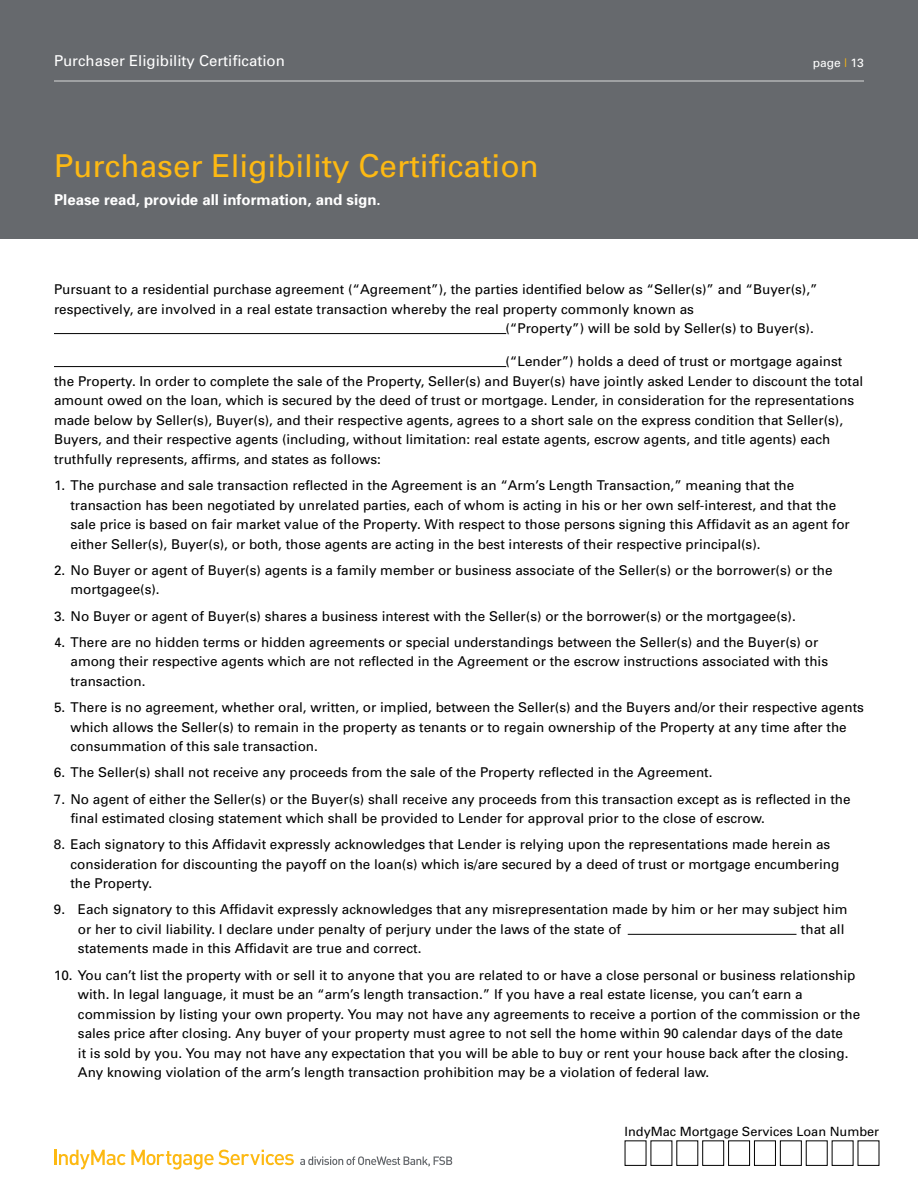
<style>
.page{position:relative;width:918px;height:1188px;background:#fff}
.page>*{position:absolute;margin:0;border:0;box-sizing:border-box;transform-origin:0 0}
.t1{font:31.5px "Univers";color:#fdb913}
.t2{font:700 15px "Univers";color:#fff}
.t3{font:15px "Univers";color:#fff}
.t4{font:13.5px/19.5px "Univers";color:#000}
.t5{font:12.75px "Univers";color:#000}
.t6{font:12px "Univers";color:#fff}
.s1{color:#fdb913}
</style>
<div class="page">
<svg style="left:300px;top:1156px;width:152px;height:11px"></svg>
<svg style="left:54px;top:1150px;width:240px;height:20px"></svg>
<div style="left:703px;top:1141px;width:21px;height:25px;border:1px solid #000"></div>
<div style="left:728px;top:1141px;width:22px;height:25px;border:1px solid #000"></div>
<div style="left:754px;top:1141px;width:22px;height:25px;border:1px solid #000"></div>
<div style="left:780px;top:1141px;width:22px;height:25px;border:1px solid #000"></div>
<hr style="left:54px;top:333px;width:452px;height:1px;background:#000">
<hr style="left:54px;top:366px;width:452px;height:1px;background:#000">
<hr style="left:628px;top:934px;width:168px;height:1px;background:#000">
<div style="left:0;top:0;width:918px;height:238px;background:#66696d"></div>
<hr style="left:54px;top:80px;width:810px;height:2px;background:#b3b4b6">
<p class="t3" style="left:54px;top:51px;width:232px">Purchaser Eligibility Certification</p>
<p class="t6" style="left:813px;top:55px;width:53px">page <span class="s1">|</span> 13</p>
<h1 class="t1" style="left:54px;top:147px;width:486px">Purchaser Eligibility Certification</h1>
<p class="t2" style="left:54px;top:190px;width:328px">Please read, provide all information, and sign.</p>
<p class="t4" style="left:54px;top:280px;width:765px">Pursuant to a residential purchase agreement (“Agreement”), the parties identified below as “Seller(s)” and “Buyer(s),”</p>
<p class="t4" style="left:54px;top:299px;width:641px">respectively, are involved in a real estate transaction whereby the real property commonly known as</p>
<p class="t4" style="left:505px;top:319px;width:310px">(“Property”) will be sold by Seller(s) to Buyer(s).</p>
<p class="t4" style="left:54px;top:352px;width:811px;text-indent:451px">(“Lender”) holds a deed of trust or mortgage against the Property. In order to complete the sale of the Property, Seller(s) and Buyer(s) have jointly asked Lender to discount the total amount owed on the loan, which is secured by the deed of trust or mortgage. Lender, in consideration for the representations made below by Seller(s), Buyer(s), and their respective agents, agrees to a short sale on the express condition that Seller(s), Buyers, and their respective agents (including, without limitation: real estate agents, escrow agents, and title agents) each truthfully represents, affirms, and states as follows:</p>
<p class="t4" style="left:70px;top:475px;width:781px;text-indent:-16px">1. The purchase and sale transaction reflected in the Agreement is an “Arm’s Length Transaction,” meaning that the transaction has been negotiated by unrelated parties, each of whom is acting in his or her own self-interest, and that the sale price is based on fair market value of the Property. With respect to those persons signing this Affidavit as an agent for either Seller(s), Buyer(s), or both, those agents are acting in the best interests of their respective principal(s).</p>
<p class="t4" style="left:70px;top:560px;width:764px;text-indent:-16px">2. No Buyer or agent of Buyer(s) agents is a family member or business associate of the Seller(s) or the borrower(s) or the mortgagee(s).</p>
<p class="t4" style="left:54px;top:606px;width:743px">3. No Buyer or agent of Buyer(s) shares a business interest with the Seller(s) or the borrower(s) or the mortgagee(s).</p>
<p class="t4" style="left:70px;top:632px;width:759px;text-indent:-16px">4. There are no hidden terms or hidden agreements or special understandings between the Seller(s) and the Buyer(s) or among their respective agents which are not reflected in the Agreement or the escrow instructions associated with this transaction.</p>
<p class="t4" style="left:70px;top:697px;width:795px;text-indent:-16px">5. There is no agreement, whether oral, written, or implied, between the Seller(s) and the Buyers and/or their respective agents which allows the Seller(s) to remain in the property as tenants or to regain ownership of the Property at any time after the consummation of this sale transaction.</p>
<p class="t4" style="left:54px;top:762px;width:660px">6. The Seller(s) shall not receive any proceeds from the sale of the Property reflected in the Agreement.</p>
<p class="t4" style="left:70px;top:789px;width:782px;text-indent:-16px">7. No agent of either the Seller(s) or the Buyer(s) shall receive any proceeds from this transaction except as is reflected in the final estimated closing statement which shall be provided to Lender for approval prior to the close of escrow.</p>
<p class="t4" style="left:70px;top:834px;width:770px;text-indent:-16px">8. Each signatory to this Affidavit expressly acknowledges that Lender is relying upon the representations made herein as consideration for discounting the payoff on the loan(s) which is/are secured by a deed of trust or mortgage encumbering the Property.</p>
<p class="t4" style="left:78px;top:900px;width:771px;text-indent:-24px">9. Each signatory to this Affidavit expressly acknowledges that any misrepresentation made by him or her may subject him or her to civil liability. I declare under penalty of perjury under the laws of the state of</p>
<p class="t4" style="left:801px;top:919px;width:45px">that all</p>
<p class="t4" style="left:78px;top:939px;width:345px">statements made in this Affidavit are true and correct.</p>
<p class="t4" style="left:78px;top:965px;width:784px;text-indent:-24px">10. You can’t list the property with or sell it to anyone that you are related to or have a close personal or business relationship with. In legal language, it must be an “arm’s length transaction.” If you have a real estate license, you can’t earn a commission by listing your own property. You may not have any agreements to receive a portion of the commission or the sales price after closing. Any buyer of your property must agree to not sell the home within 90 calendar days of the date<br>it is sold by you. You may not have any expectation that you will be able to buy or rent your house back after the closing.<br>Any knowing violation of the arm’s length transaction prohibition may be a violation of federal law.</p>
<p class="t5" style="left:625px;top:1123px;width:256px">IndyMac Mortgage Services Loan Number</p>
</div>
